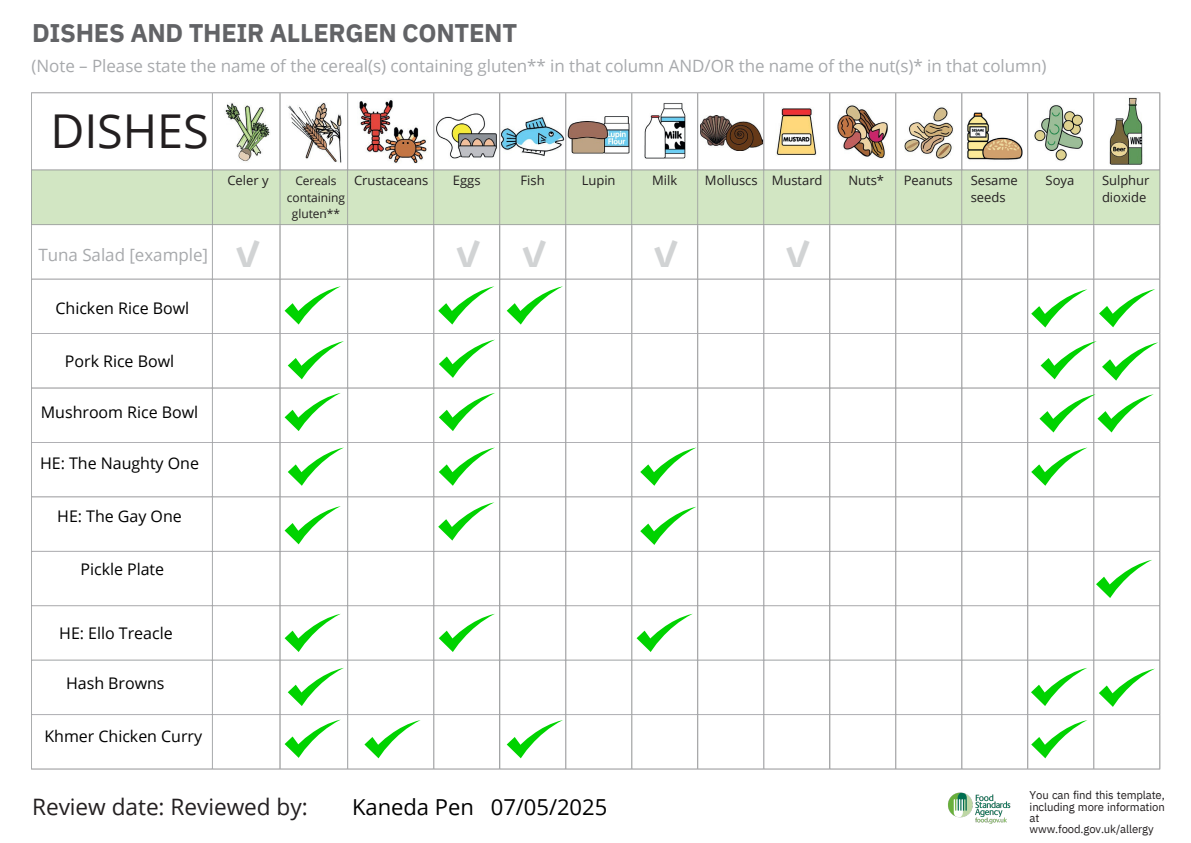
<style>
.page{position:relative;width:1191px;height:843px;background:#fff}
.page>*{position:absolute;margin:0;border:0;box-sizing:border-box;transform-origin:0 0}
.t1{font:46.7px "Open Sans";color:#231f20}
.t2{font:700 38.2px "IBM Plex Sans Cond";color:#d1d3d4}
.t3{font:700 25.4px "IBM Plex Sans";letter-spacing:-.01em;color:#626366}
.t4{font:22.6px "Open Sans";color:#231f20}
.t5{font:22px "Open Sans";color:#000}
.t6{font:17px "Open Sans";color:#a7a9ac}
.t7{font:16px "Open Sans";color:#000}
.t8{font:13px/16.5px "Open Sans";color:#231f20}
.t9{font:12px/16.5px "Open Sans";color:#231f20;text-align:center}
.t10{font:11.3px/11.2px "IBM Plex Sans";letter-spacing:-.01em;color:#231f20}
</style>
<div class="page">
<img style="left:31px;top:92px;width:1130px;height:732px">
<svg style="left:288px;top:341px;width:56px;height:38px"></svg>
<svg style="left:1040px;top:341px;width:118px;height:39px"></svg>
<svg style="left:284px;top:393px;width:57px;height:38px"></svg>
<svg style="left:288px;top:447px;width:56px;height:38px"></svg>
<svg style="left:640px;top:447px;width:56px;height:38px"></svg>
<svg style="left:439px;top:393px;width:56px;height:38px"></svg>
<svg style="left:1031px;top:447px;width:56px;height:38px"></svg>
<svg style="left:284px;top:286px;width:57px;height:38px"></svg>
<svg style="left:438px;top:286px;width:56px;height:38px"></svg>
<svg style="left:506px;top:286px;width:57px;height:38px"></svg>
<svg style="left:1031px;top:289px;width:56px;height:38px"></svg>
<svg style="left:1098px;top:289px;width:57px;height:38px"></svg>
<svg style="left:439px;top:339px;width:56px;height:39px"></svg>
<svg style="left:1039px;top:394px;width:114px;height:38px"></svg>
<svg style="left:438px;top:447px;width:57px;height:38px"></svg>
<svg style="left:284px;top:506px;width:57px;height:38px"></svg>
<svg style="left:438px;top:502px;width:56px;height:38px"></svg>
<svg style="left:640px;top:506px;width:56px;height:38px"></svg>
<svg style="left:1095px;top:559px;width:57px;height:39px"></svg>
<svg style="left:284px;top:613px;width:57px;height:38px"></svg>
<svg style="left:438px;top:613px;width:57px;height:38px"></svg>
<svg style="left:636px;top:613px;width:56px;height:38px"></svg>
<svg style="left:288px;top:667px;width:56px;height:38px"></svg>
<svg style="left:1030px;top:667px;width:57px;height:38px"></svg>
<svg style="left:1098px;top:668px;width:56px;height:38px"></svg>
<svg style="left:284px;top:719px;width:57px;height:38px"></svg>
<svg style="left:364px;top:719px;width:56px;height:39px"></svg>
<svg style="left:506px;top:719px;width:57px;height:39px"></svg>
<svg style="left:1031px;top:719px;width:56px;height:39px"></svg>
<h5 class="t3" style="left:32px;top:16px;width:486px">DISHES AND THEIR ALLERGEN CONTENT</h5>
<p class="t6" style="left:31px;top:54px;width:1016px">(Note – Please state the name of the cereal(s) containing gluten** in that column AND/OR the name of the nut(s)* in that column)</p>
<p class="t1" style="left:50px;top:98px;width:160px">DISHES</p>
<p class="t6" style="left:38px;top:243px;width:171px">Tuna Salad [example]</p>
<h5 class="t7" style="left:55px;top:297px;width:135px">Chicken Rice Bowl</h5>
<p class="t7" style="left:65px;top:350px;width:111px">Pork Rice Bowl</p>
<h5 class="t7" style="left:41px;top:400px;width:159px">Mushroom Rice Bowl</h5>
<p class="t7" style="left:40px;top:451px;width:160px">HE: The Naughty One</p>
<p class="t7" style="left:57px;top:504px;width:126px">HE: The Gay One</p>
<p class="t7" style="left:80px;top:557px;width:85px">Pickle Plate</p>
<p class="t7" style="left:59px;top:621px;width:115px">HE: Ello Treacle</p>
<p class="t7" style="left:66px;top:672px;width:100px">Hash Browns</p>
<p class="t7" style="left:44px;top:725px;width:159px">Khmer Chicken Curry</p>
<h2 class="t8" style="left:227px;top:172px;width:43px">Celer y</h2>
<h4 class="t8" style="left:354px;top:172px;width:76px">Crustaceans</h4>
<h1 class="t8" style="left:453px;top:172px;width:29px">Eggs</h1>
<h4 class="t8" style="left:520px;top:172px;width:26px">Fish</h4>
<h4 class="t8" style="left:581px;top:172px;width:35px">Lupin</h4>
<h4 class="t8" style="left:652px;top:172px;width:27px">Milk</h4>
<h4 class="t8" style="left:705px;top:172px;width:54px">Molluscs</h4>
<p class="t8" style="left:771px;top:172px;width:52px">Mustard</p>
<h5 class="t8" style="left:848px;top:172px;width:37px">Nuts*</h5>
<p class="t8" style="left:903px;top:172px;width:50px">Peanuts</p>
<p class="t8" style="left:970px;top:172px;width:49px">Sesame seeds</p>
<h5 class="t8" style="left:1045px;top:172px;width:30px">Soya</h5>
<p class="t8" style="left:1101px;top:172px;width:49px">Sulphur dioxide</p>
<p class="t9" style="left:287px;top:172px;width:60px">Cereals containing gluten**</p>
<h5 class="t2" style="left:234px;top:227px;width:29px">✓</h5>
<p class="t2" style="left:454px;top:227px;width:29px">✓</p>
<p class="t2" style="left:520px;top:227px;width:29px">✓</p>
<p class="t2" style="left:652px;top:227px;width:29px">✓</p>
<p class="t2" style="left:784px;top:227px;width:29px">✓</p>
<h5 class="t4" style="left:32px;top:791px;width:277px">Review date: Reviewed by:</h5>
<p class="t5" style="left:352px;top:791px;width:257px">Kaneda Pen 07/05/2025</p>
<h5 class="t10" style="left:1029px;top:789px;width:137px">You can find this template, including more information at www.food.gov.uk/allergy</h5>
</div>
